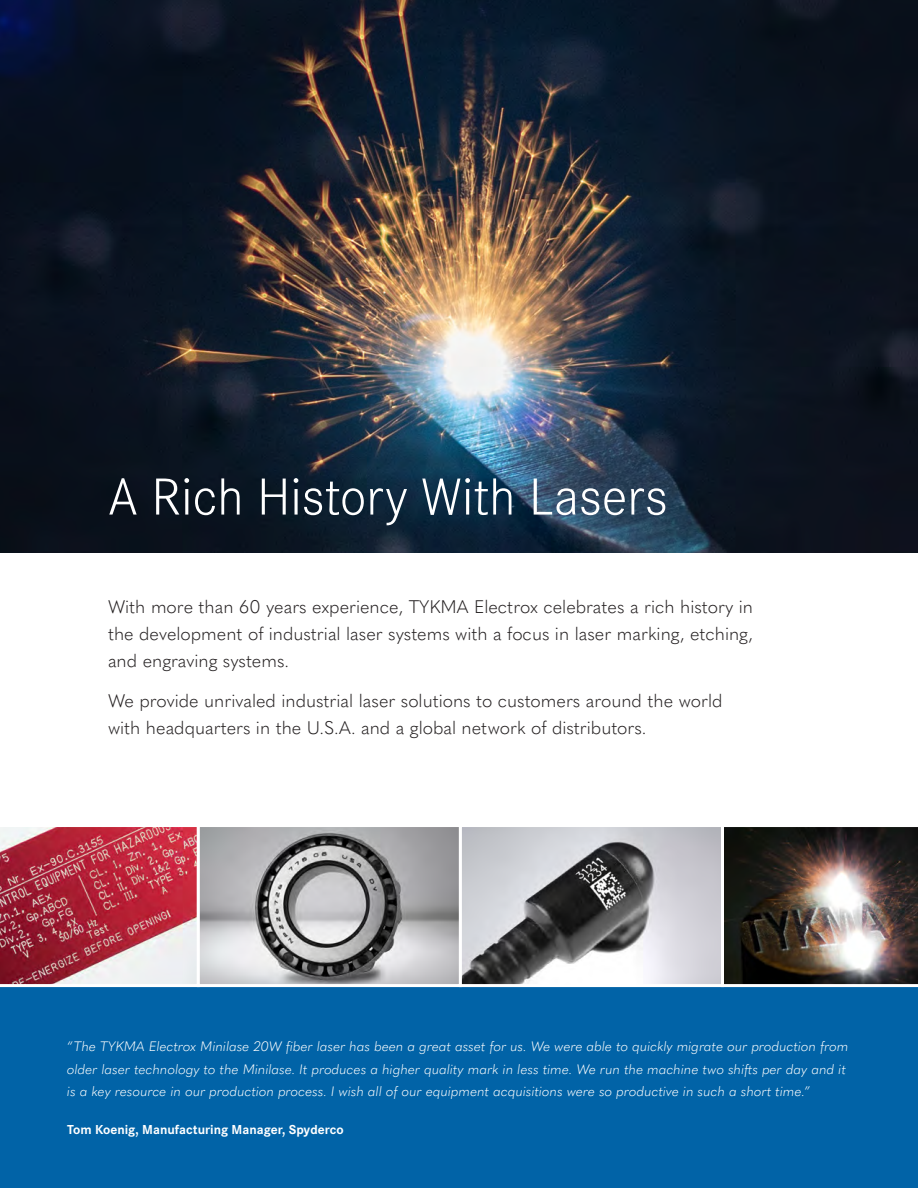
<style>
.page{position:relative;width:918px;height:1188px;background:#fff}
.page>*{position:absolute;margin:0;border:0;box-sizing:border-box;transform-origin:0 0}
.t1{font:300 54px "Corporate S Pro";color:#fff}
.Quasimoda_12pt{font:300 18px/27px "Quasimoda";color:#231f20;text-align:justify}
.t2{font:italic 300 13.5px/22.5px "Quasimoda";color:#fff}
.t3{font:700 13.5px "Corporate S Pro";color:#fff}
</style>
<div class="page">
<img style="left:0;top:0;width:918px;height:553px">
<div style="left:0;top:987px;width:918px;height:201px;background:#0163a7"></div>
<img style="left:201px;top:828px;width:519px;height:155px">
<img style="left:0;top:827px;width:197px;height:158px">
<div style="left:197px;top:824px;width:265px;height:163px;border:3px solid #fff"></div>
<div style="left:459px;top:824px;width:265px;height:163px;border:3px solid #fff"></div>
<img style="left:721px;top:824px;width:197px;height:163px">
<p class="t1" style="left:108px;top:459px;width:561px">A Rich History With Lasers</p>
<p class="Quasimoda_12pt" style="left:108px;top:592px;width:647px">With more than 60 years experience, TYKMA Electrox celebrates a rich history in the development of industrial laser systems with a focus in laser marking, etching, and engraving systems.</p>
<p class="Quasimoda_12pt" style="left:108px;top:686px;width:616px">We provide unrivaled industrial laser solutions to customers around the world with headquarters in the U.S.A. and a global network of distributors.</p>
<p class="t2" style="left:67px;top:1034px;width:783px">“The TYKMA Electrox Minilase 20W fiber laser has been a great asset for us. We were able to quickly migrate our production from older laser technology to the Minilase. It produces a higher quality mark in less time. We run the machine two shifts per day and it is a key resource in our production process. I wish all of our equipment acquisitions were so productive in such a short time.”</p>
<p class="t3" style="left:67px;top:1118px;width:278px">Tom Koenig, Manufacturing Manager, Spyderco</p>
</div>
